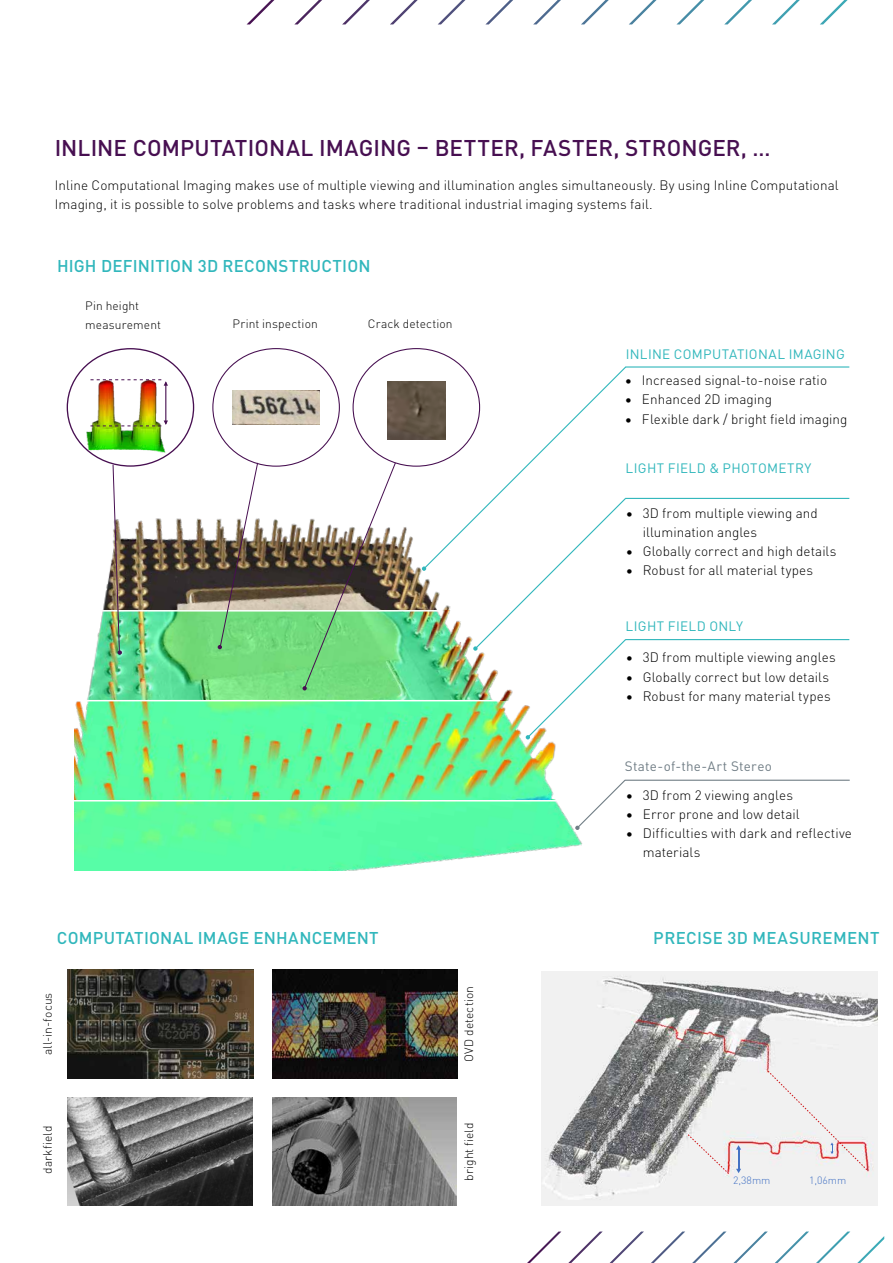
<style>
.page{position:relative;width:893px;height:1263px;background:#fff}
.page>*{position:absolute;margin:0;border:0;box-sizing:border-box;transform-origin:0 0}
.t1{font:500 22.5px "DINOT";letter-spacing:.005em;color:#470f51}
.t2{font:500 16.8px "DINOT";letter-spacing:.015em;color:#31b7bc}
.t3{font:300 13.5px/19.2px "DINOT";letter-spacing:.005em;color:#000}
.t4{font:13.5px "DINOT";letter-spacing:.02em;color:#31b7bc}
.t5{font:13.5px "DINOT";letter-spacing:.02em;color:#717e86}
.t6{font:300 12px/19.2px "DINOT";letter-spacing:.01em;color:#000}
.t7{font:300 10.5px "DINOT";color:#4472c4}
</style>
<div class="page">
<img style="left:74px;top:518px;width:482px;height:282px">
<img style="left:75px;top:801px;width:507px;height:69px">
<svg style="left:247px;top:0;width:601px;height:24px"></svg>
<svg style="left:527px;top:1231px;width:357px;height:32px"></svg>
<hr style="left:625px;top:366px;width:224px;height:2px;background:#31b7bc">
<img style="left:67px;top:349px;width:127px;height:116px">
<img style="left:233px;top:391px;width:87px;height:33px">
<img style="left:388px;top:381px;width:34px;height:58px">
<hr style="left:625px;top:780px;width:225px;height:1px;background:#717e86">
<svg style="left:575px;top:779px;width:52px;height:51px"></svg>
<hr style="left:66px;top:700px;width:434px;height:1px;background:#fff">
<hr style="left:68px;top:610px;width:374px;height:1px;background:#fff">
<hr style="left:625px;top:498px;width:224px;height:1px;background:#31b7bc">
<hr style="left:625px;top:639px;width:224px;height:1px;background:#31b7bc">
<svg style="left:422px;top:365px;width:205px;height:374px"></svg>
<hr style="left:165px;top:382px;width:1px;height:42px;background:#470f51">
<svg style="left:91px;top:379px;width:77px;height:7px"></svg>
<svg style="left:91px;top:420px;width:77px;height:6px"></svg>
<img style="left:112px;top:464px;width:10px;height:191px">
<img style="left:218px;top:462px;width:40px;height:187px">
<svg style="left:302px;top:462px;width:94px;height:228px"></svg>
<img style="left:68px;top:970px;width:185px;height:108px">
<img style="left:272px;top:970px;width:185px;height:108px">
<img style="left:272px;top:1097px;width:185px;height:108px">
<img style="left:67px;top:1097px;width:185px;height:109px">
<img style="left:541px;top:971px;width:337px;height:234px">
<svg style="left:688px;top:1134px;width:41px;height:40px"></svg>
<svg style="left:736px;top:1145px;width:5px;height:28px"></svg>
<svg style="left:767px;top:1070px;width:100px;height:100px"></svg>
<h1 class="t1" style="left:55px;top:130px;width:717px">INLINE COMPUTATIONAL IMAGING – BETTER, FASTER, STRONGER, …</h1>
<p class="t3" style="left:55px;top:175px;width:785px">Inline Computational Imaging makes use of multiple viewing and illumination angles simultaneously. By using Inline Computational<br>Imaging, it is possible to solve problems and tasks where traditional industrial imaging systems fail.</p>
<p class="t2" style="left:57px;top:253px;width:315px">HIGH DEFINITION 3D RECONSTRUCTION</p>
<p class="t6" style="left:85px;top:295px;width:77px">Pin height measurement</p>
<p class="t6" style="left:233px;top:313px;width:87px">Print inspection</p>
<p class="t6" style="left:368px;top:313px;width:86px">Crack detection</p>
<p class="t4" style="left:626px;top:344px;width:221px">INLINE COMPUTATIONAL IMAGING</p>
<p class="t3" style="left:625px;top:370px;width:204px">• Increased signal-to-noise ratio</p>
<p class="t3" style="left:625px;top:389px;width:149px">• Enhanced 2D imaging</p>
<p class="t3" style="left:625px;top:408px;width:224px">• Flexible dark / bright field imaging</p>
<p class="t4" style="left:626px;top:457px;width:187px">LIGHT FIELD &amp; PHOTOMETRY</p>
<p class="t3" style="left:643px;top:502px;width:176px;text-indent:-17px">• 3D from multiple viewing and illumination angles</p>
<p class="t3" style="left:626px;top:540px;width:212px">• Globally correct and high details</p>
<p class="t3" style="left:626px;top:560px;width:189px">• Robust for all material types</p>
<p class="t4" style="left:626px;top:616px;width:119px">LIGHT FIELD ONLY</p>
<p class="t3" style="left:626px;top:647px;width:211px">• 3D from multiple viewing angles</p>
<p class="t3" style="left:626px;top:666px;width:205px">• Globally correct but low details</p>
<p class="t3" style="left:626px;top:685px;width:206px">• Robust for many material types</p>
<p class="t5" style="left:625px;top:756px;width:149px">State-of-the-Art Stereo</p>
<p class="t3" style="left:626px;top:784px;width:169px">• 3D from 2 viewing angles</p>
<p class="t3" style="left:626px;top:803px;width:175px">• Error prone and low detail</p>
<p class="t3" style="left:643px;top:822px;width:211px;text-indent:-17px">• Difficulties with dark and reflective materials</p>
<p class="t2" style="left:57px;top:925px;width:323px">COMPUTATIONAL IMAGE ENHANCEMENT</p>
<p class="t2" style="left:653px;top:925px;width:228px">PRECISE 3D MEASUREMENT</p>
<p class="t6" style="left:37px;top:1055px;width:64px;rotate:-90deg">all-in-focus</p>
<p class="t6" style="left:37px;top:1174px;width:50px;rotate:-90deg">darkfield</p>
<p class="t6" style="left:458px;top:1062px;width:77px;rotate:-90deg">OVD detection</p>
<p class="t6" style="left:458px;top:1181px;width:60px;rotate:-90deg">bright field</p>
<p class="t7" style="left:733px;top:1172px;width:39px">2,38mm</p>
<p class="t7" style="left:809px;top:1172px;width:39px">1,06mm</p>
</div>
